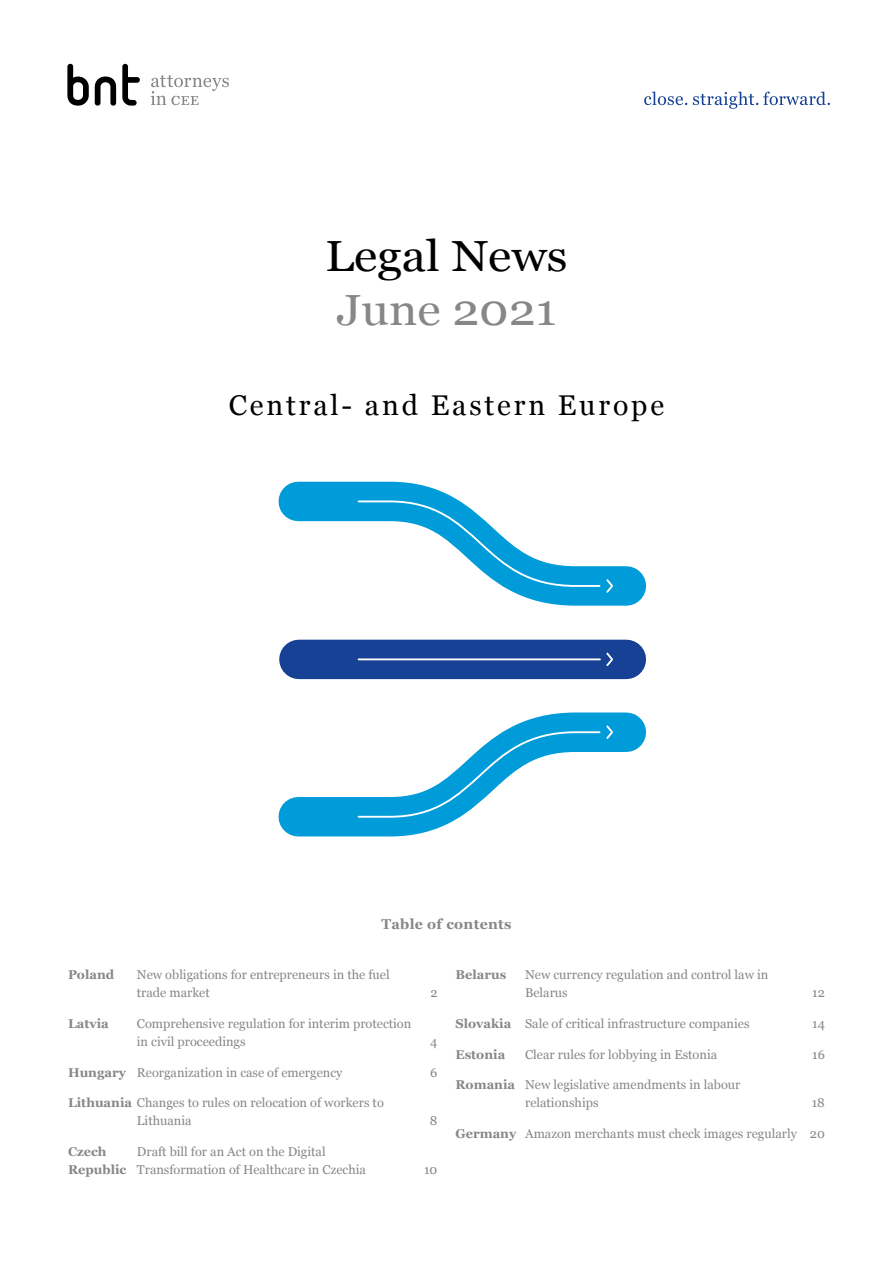
<style>
.page{position:relative;width:893px;height:1263px;background:#fff}
.page>*{position:absolute;margin:0;border:0;box-sizing:border-box;transform-origin:0 0}
.t1{font:43.5px "Georgia";color:#000;scale:1.1 1}
.t2{font:43.5px "Georgia";color:#878787;scale:1.1 1}
.t3{font:28.5px "Georgia";letter-spacing:.1em;color:#000}
.t4{font:700 14.25px "Georgia";letter-spacing:.02em;color:#878787}
.t5{font:12.75px/18px "Georgia";color:#878787}
.t6{font:700 12.75px/18px "Georgia";color:#878787}
.s1{font-weight:700}
</style>
<div class="page">
<div style="left:299px;top:640px;width:327px;height:39px;background:#164194"></div>
<hr style="left:359px;top:658px;width:241px;height:2px;background:#fff">
<svg style="left:278px;top:481px;width:368px;height:125px"></svg>
<svg style="left:278px;top:712px;width:369px;height:125px"></svg>
<svg style="left:357px;top:499px;width:258px;height:95px"></svg>
<svg style="left:357px;top:724px;width:258px;height:95px"></svg>
<svg style="left:606px;top:652px;width:7px;height:14px"></svg>
<svg style="left:644px;top:92px;width:43px;height:13px"></svg>
<svg style="left:693px;top:92px;width:137px;height:17px"></svg>
<svg style="left:67px;top:64px;width:22px;height:42px"></svg>
<svg style="left:95px;top:77px;width:21px;height:29px"></svg>
<svg style="left:122px;top:64px;width:18px;height:42px"></svg>
<svg style="left:151px;top:75px;width:78px;height:30px"></svg>
<h1 class="t1" style="left:325px;top:224px;width:222px">Legal News</h1>
<h1 class="t2" style="left:337px;top:278px;width:201px">June 2021</h1>
<h2 class="t3" style="left:229px;top:385px;width:437px">Central- and Eastern Europe</h2>
<p class="t4" style="left:381px;top:914px;width:132px">Table of contents</p>
<p class="t6" style="left:68px;top:964px;width:48px">Poland</p>
<p class="t5" style="left:137px;top:965px;width:254px">New obligations for entrepreneurs in the fuel trade market</p>
<p class="t5" style="left:430px;top:983px;width:9px">2</p>
<p class="t6" style="left:455px;top:965px;width:52px">Belarus</p>
<p class="t5" style="left:525px;top:965px;width:245px">New currency regulation and control law in<br>Belarus</p>
<p class="t5" style="left:812px;top:983px;width:14px">12</p>
<p class="t6" style="left:68px;top:1013px;width:42px">Latvia</p>
<p class="t5" style="left:137px;top:1014px;width:276px">Comprehensive regulation for interim protection in civil proceedings</p>
<p class="t5" style="left:430px;top:1032px;width:9px">4</p>
<p class="t5" style="left:68px;top:1062px;width:276px"><span class="s1">Hungary</span> Reorganization in case of emergency</p>
<p class="t5" style="left:430px;top:1062px;width:9px">6</p>
<p class="t5" style="left:137px;top:1093px;width:248px;text-indent:-69px"><span class="s1">Lithuania</span> Changes to rules on relocation of workers to<br>Lithuania</p>
<p class="t5" style="left:430px;top:1111px;width:9px">8</p>
<p class="t6" style="left:68px;top:1142px;width:60px">Czech<br>Republic</p>
<p class="t5" style="left:137px;top:1142px;width:231px">Draft bill for an Act on the Digital<br>Transformation of Healthcare in Czechia</p>
<p class="t5" style="left:424px;top:1160px;width:15px">10</p>
<p class="t5" style="left:455px;top:1014px;width:296px"><span class="s1">Slovakia</span> Sale of critical infrastructure companies</p>
<p class="t5" style="left:812px;top:1014px;width:14px">14</p>
<p class="t6" style="left:455px;top:1044px;width:51px">Estonia</p>
<p class="t5" style="left:525px;top:1044px;width:194px">Clear rules for lobbying in Estonia</p>
<p class="t5" style="left:812px;top:1044px;width:14px">16</p>
<p class="t5" style="left:525px;top:1075px;width:217px;text-indent:-70px"><span class="s1">Romania</span> New legislative amendments in labour relationships</p>
<p class="t5" style="left:812px;top:1093px;width:15px">18</p>
<p class="t5" style="left:455px;top:1124px;width:371px"><span class="s1">Germany</span> Amazon merchants must check images regularly 20</p>
</div>
